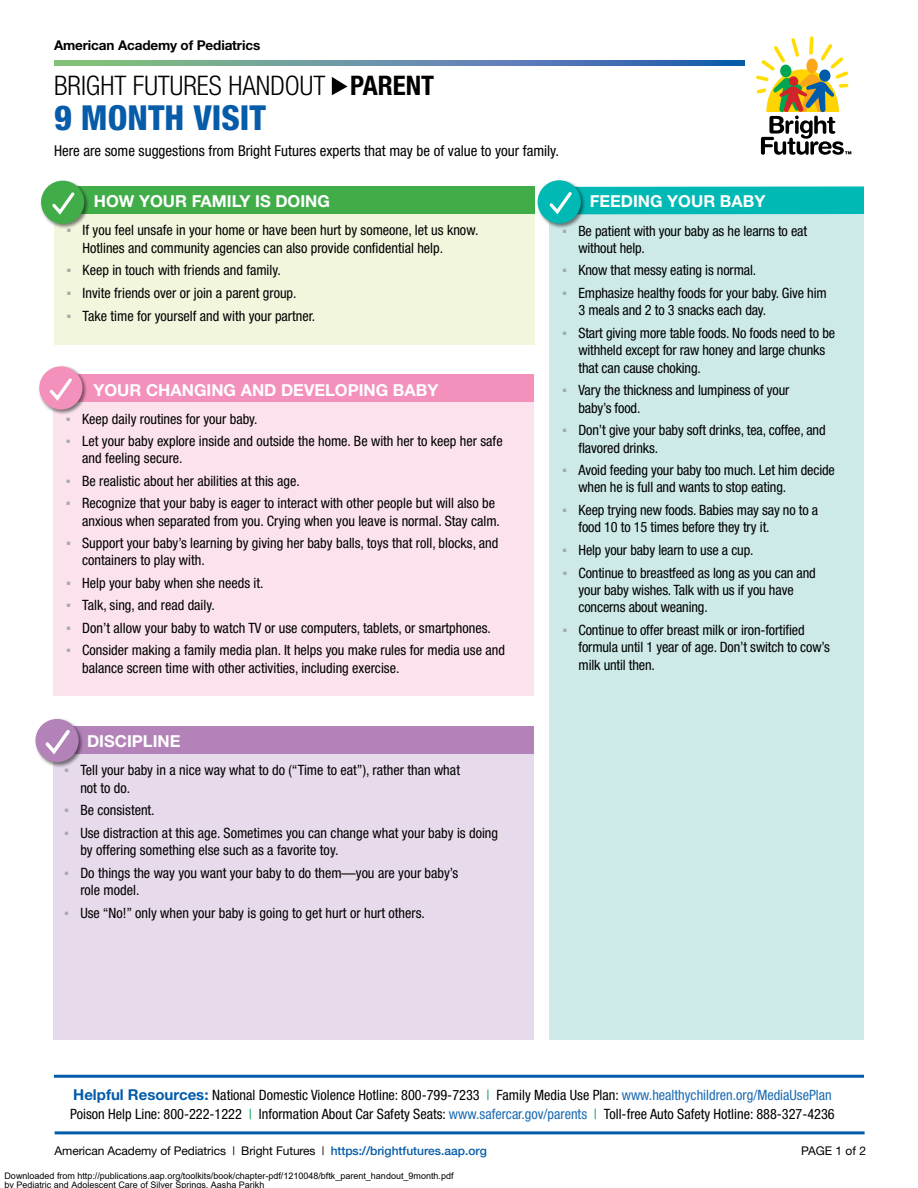
<style>
.page{position:relative;width:918px;height:1188px;background:#fff}
.page>*{position:absolute;margin:0;border:0;box-sizing:border-box;transform-origin:0 0}
.t1{font:800 condensed 34.5px "Helvetica Neue";color:#065ca9}
.t2{font:300 condensed 27px "Helvetica Neue";color:#000}
.t3{font:700 16.5px "Helvetica Neue";color:#fff}
.t4{font:condensed 15px "Helvetica Neue";color:#000}
.t5{font:condensed 14.25px/17.4px "Helvetica Neue";color:#000}
.t6{font:700 13.5px "Helvetica Neue";letter-spacing:-.01em;color:#000}
.t7{font:12px "Helvetica Neue";letter-spacing:-.01em;color:#000}
.t8{font:9px/9px "Arial";color:#000}
.s1{font-weight:700}
.s2{font-family:"Arial";font-stretch:normal;color:#a7a9ac}
.s3{font-weight:700;font-stretch:normal;font-size:15px;color:#005baa}
.s4{color:#00a64f}
.s5{color:#1a6bb3}
.s6{font-weight:500;color:#065ca9}
</style>
<div class="page">
<div style="left:550px;top:189px;width:314px;height:851px;background:#cdeae8"></div>
<div style="left:550px;top:186px;width:314px;height:28px;background:#00b9b5"></div>
<div style="left:537px;top:179px;width:49px;height:50px;background:#000;opacity:.5"></div>
<div style="left:538px;top:180px;width:43px;height:43px;background:#00b9b5;border-radius:50%"></div>
<svg style="left:549px;top:192px;width:23px;height:23px"></svg>
<div style="left:54px;top:187px;width:481px;height:158px;background:#eff5d7"></div>
<div style="left:54px;top:187px;width:481px;height:27px;background:#41ad49"></div>
<div style="left:40px;top:180px;width:50px;height:49px;background:#000;opacity:.5"></div>
<div style="left:41px;top:181px;width:43px;height:43px;background:#41ad49;border-radius:50%"></div>
<svg style="left:52px;top:192px;width:23px;height:23px"></svg>
<svg style="left:332px;top:77px;width:16px;height:18px"></svg>
<svg style="left:756px;top:36px;width:95px;height:119px"></svg>
<svg style="left:54px;top:60px;width:690px;height:5px;background:#5f8fa2"></svg>
<div style="left:53px;top:374px;width:481px;height:322px;background:#fbdcea"></div>
<div style="left:53px;top:374px;width:481px;height:28px;background:#f391bc"></div>
<div style="left:38px;top:365px;width:50px;height:50px;background:#000;opacity:.5"></div>
<div style="left:39px;top:366px;width:43px;height:44px;background:#f391bc;border-radius:50%"></div>
<svg style="left:49px;top:378px;width:23px;height:23px"></svg>
<hr style="left:54px;top:1075px;width:810px;height:3px;background:#005baa">
<hr style="left:55px;top:1131px;width:810px;height:3px;background:#005baa">
<div style="left:53px;top:726px;width:481px;height:314px;background:#e7daeb"></div>
<div style="left:53px;top:727px;width:481px;height:27px;background:#b382b9"></div>
<div style="left:34px;top:718px;width:50px;height:50px;background:#000;opacity:.5"></div>
<div style="left:35px;top:719px;width:44px;height:43px;background:#b382b9;border-radius:50%"></div>
<svg style="left:45px;top:730px;width:25px;height:25px"></svg>
<p class="t6" style="left:54px;top:37px;width:208px">American Academy of Pediatrics</p>
<h2 class="t2" style="left:54px;top:70px;width:382px">BRIGHT FUTURES HANDOUT <span class="s1">PARENT</span></h2>
<h1 class="t1" style="left:54px;top:96px;width:214px">9 MONTH VISIT</h1>
<p class="t4" style="left:54px;top:142px;width:507px">Here are some suggestions from Bright Futures experts that may be of value to your family.</p>
<p class="t3" style="left:94px;top:191px;width:238px">HOW YOUR FAMILY IS DOING</p>
<p class="t5" style="left:83px;top:222px;width:397px;text-indent:-16px"><span class="s2">▪</span> If you feel unsafe in your home or have been hurt by someone, let us know.<br>Hotlines and community agencies can also provide confidential help.</p>
<p class="t5" style="left:66px;top:262px;width:216px"><span class="s2">▪</span> Keep in touch with friends and family.</p>
<p class="t5" style="left:66px;top:284px;width:232px"><span class="s2">▪</span> Invite friends over or join a parent group.</p>
<p class="t5" style="left:66px;top:307px;width:250px"><span class="s2">▪</span> Take time for yourself and with your partner.</p>
<p class="t3" style="left:93px;top:380px;width:346px">YOUR CHANGING AND DEVELOPING BABY</p>
<p class="t5" style="left:66px;top:410px;width:193px"><span class="s2">▪</span> Keep daily routines for your baby.</p>
<p class="t5" style="left:82px;top:432px;width:422px;text-indent:-16px"><span class="s2">▪</span> Let your baby explore inside and outside the home. Be with her to keep her safe and feeling secure.</p>
<p class="t5" style="left:66px;top:472px;width:236px"><span class="s2">▪</span> Be realistic about her abilities at this age.</p>
<p class="t5" style="left:82px;top:495px;width:419px;text-indent:-16px"><span class="s2">▪</span> Recognize that your baby is eager to interact with other people but will also be anxious when separated from you. Crying when you leave is normal. Stay calm.</p>
<p class="t5" style="left:82px;top:534px;width:418px;text-indent:-16px"><span class="s2">▪</span> Support your baby’s learning by giving her baby balls, toys that roll, blocks, and containers to play with.</p>
<p class="t5" style="left:66px;top:574px;width:199px"><span class="s2">▪</span> Help your baby when she needs it.</p>
<p class="t5" style="left:66px;top:597px;width:150px"><span class="s2">▪</span> Talk, sing, and read daily.</p>
<p class="t5" style="left:66px;top:619px;width:426px"><span class="s2">▪</span> Don’t allow your baby to watch TV or use computers, tablets, or smartphones.</p>
<p class="t5" style="left:82px;top:642px;width:424px;text-indent:-16px"><span class="s2">▪</span> Consider making a family media plan. It helps you make rules for media use and balance screen time with other activities, including exercise.</p>
<p class="t3" style="left:87px;top:731px;width:95px">DISCIPLINE</p>
<p class="t5" style="left:80px;top:762px;width:381px;text-indent:-16px"><span class="s2">▪</span> Tell your baby in a nice way what to do (“Time to eat”), rather than what not to do.</p>
<p class="t5" style="left:64px;top:802px;width:92px"><span class="s2">▪</span> Be consistent.</p>
<p class="t5" style="left:80px;top:824px;width:419px;text-indent:-16px"><span class="s2">▪</span> Use distraction at this age. Sometimes you can change what your baby is doing by offering something else such as a favorite toy.</p>
<p class="t5" style="left:80px;top:864px;width:380px;text-indent:-16px"><span class="s2">▪</span> Do things the way you want your baby to do them—you are your baby’s role model.</p>
<p class="t5" style="left:64px;top:904px;width:362px"><span class="s2">▪</span> Use “No!” only when your baby is going to get hurt or hurt others.</p>
<p class="t3" style="left:590px;top:191px;width:177px">FEEDING YOUR BABY</p>
<p class="t5" style="left:578px;top:222px;width:230px;text-indent:-16px"><span class="s2">▪</span> Be patient with your baby as he learns to eat without help.</p>
<p class="t5" style="left:562px;top:262px;width:195px"><span class="s2">▪</span> Know that messy eating is normal.</p>
<p class="t5" style="left:578px;top:284px;width:250px;text-indent:-16px"><span class="s2">▪</span> Emphasize healthy foods for your baby. Give him<br>3 meals and 2 to 3 snacks each day.</p>
<p class="t5" style="left:578px;top:324px;width:258px;text-indent:-16px"><span class="s2">▪</span> Start giving more table foods. No foods need to be withheld except for raw honey and large chunks that can cause choking.</p>
<p class="t5" style="left:578px;top:381px;width:212px;text-indent:-16px"><span class="s2">▪</span> Vary the thickness and lumpiness of your baby’s food.</p>
<p class="t5" style="left:578px;top:421px;width:249px;text-indent:-16px"><span class="s2">▪</span> Don’t give your baby soft drinks, tea, coffee, and flavored drinks.</p>
<p class="t5" style="left:578px;top:461px;width:258px;text-indent:-16px"><span class="s2">▪</span> Avoid feeding your baby too much. Let him decide when he is full and wants to stop eating.</p>
<p class="t5" style="left:579px;top:501px;width:241px;text-indent:-16px"><span class="s2">▪</span> Keep trying new foods. Babies may say no to a food 10 to 15 times before they try it.</p>
<p class="t5" style="left:562px;top:541px;width:193px"><span class="s2">▪</span> Help your baby learn to use a cup.</p>
<p class="t5" style="left:579px;top:564px;width:239px;text-indent:-16px"><span class="s2">▪</span> Continue to breastfeed as long as you can and your baby wishes. Talk with us if you have concerns about weaning.</p>
<p class="t5" style="left:579px;top:621px;width:253px;text-indent:-16px"><span class="s2">▪</span> Continue to offer breast milk or iron-fortified formula until 1 year of age. Don’t switch to cow’s milk until then.</p>
<p class="t5" style="left:70px;top:1085px;width:766px;line-height:19.5px"><span class="s3">Helpful Resources:</span> National Domestic Violence Hotline: 800-799-7233 <span class="s4">|</span> Family Media Use Plan: <span class="s5">www.healthychildren.org/MediaUsePlan<br></span>Poison Help Line: 800-222-1222 <span class="s4">|</span> Information About Car Safety Seats: <span class="s5">www.safercar.gov/parents</span> <span class="s4">|</span> Toll-free Auto Safety Hotline: 888-327-4236</p>
<p class="t7" style="left:55px;top:1143px;width:434px">American Academy of Pediatrics | Bright Futures | <span class="s6">https://brightfutures.aap.org</span></p>
<p class="t7" style="left:801px;top:1143px;width:66px">PAGE 1 of 2</p>
<p class="t8" style="left:4px;top:1172px;width:451px">Downloaded from http://publications.aap.org/toolkits/book/chapter-pdf/1210048/bftk_parent_handout_9month.pdf by Pediatric and Adolescent Care of Silver Springs Aasha Parikh</p>
</div>
